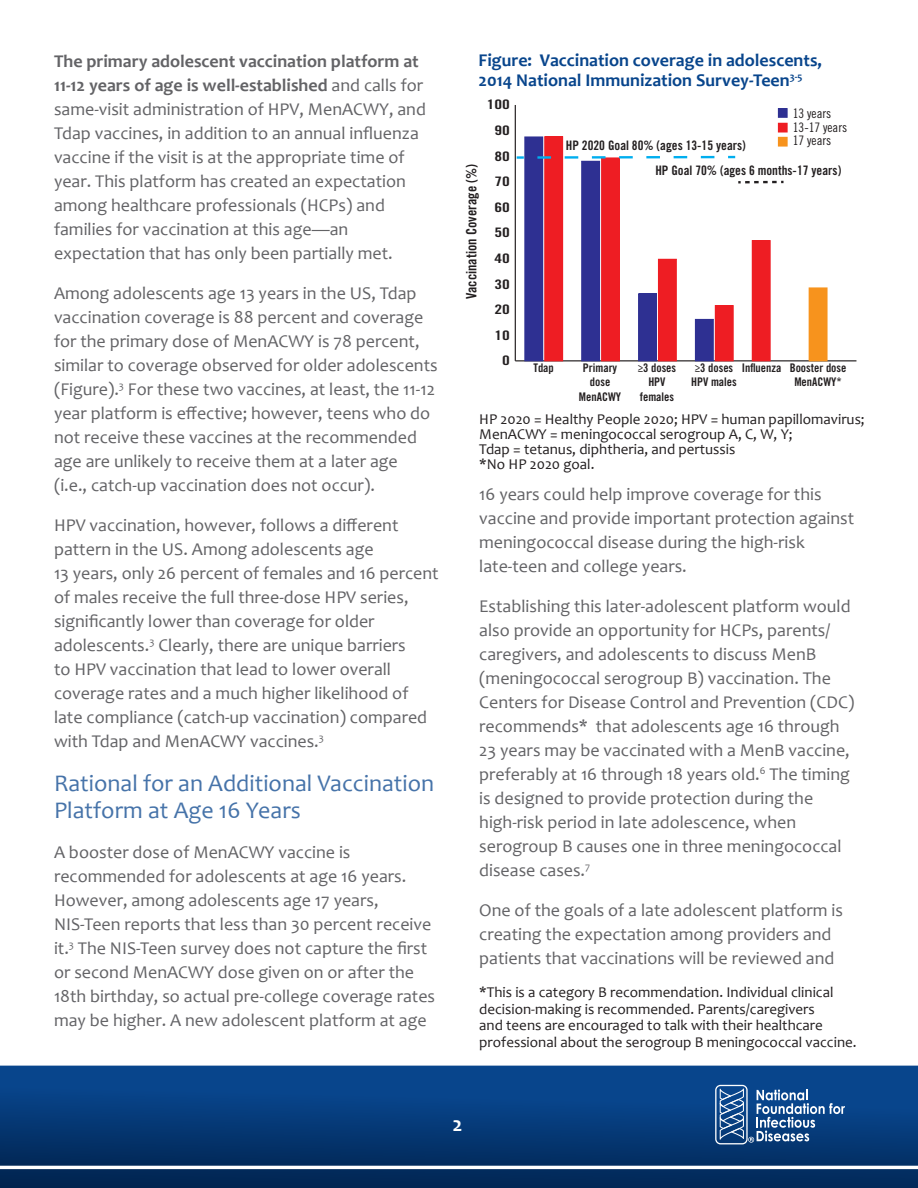
<style>
.page{position:relative;width:918px;height:1188px;background:#fff}
.page>*{position:absolute;margin:0;border:0;box-sizing:border-box;transform-origin:0 0}
.t1{font:24px/27px "Candara";color:#4673a9}
.t2{font:700 21px "Candara";color:#fff}
.t3{font:18px/24px "Candara";color:#636366}
.t4{font:700 18px/19.5px "Candara";color:#08458c}
.t5{font:15px/16.5px "Candara";color:#231f20}
.t6{font:14.25px "Trade Gothic LT Std Bd Cn 20";color:#231f20}
.t7{font:13.05px/24.9px "Trade Gothic LT Std Bd Cn 20";color:#231f20}
.t8{font:13.05px/13.6px "Trade Gothic LT Std Cn 18";color:#231f20}
.t9{font:13.05px "Trade Gothic LT Std Bd Cn 20";color:#231f20;scale:1.33 1}
.t10{font:11.85px/14.2px "Trade Gothic LT Std Bd Cn 20";color:#231f20;text-align:center}
.s1{font-weight:700}
</style>
<div class="page">
<svg style="left:0;top:1066px;width:918px;height:100px;background:#063c7b"></svg>
<svg style="left:0;top:1169px;width:918px;height:19px;background:#032a59"></svg>
<svg style="left:715px;top:1085px;width:130px;height:59px;background:#3c699d"></svg>
<hr style="left:515px;top:360px;width:341px;height:1px;background:#231f20">
<hr style="left:515px;top:105px;width:1px;height:256px;background:#231f20">
<div style="left:545px;top:137px;width:18px;height:224px;background:#ee1d23"></div>
<div style="left:544px;top:136px;width:19px;height:225px;border:1px solid #ee1d23"></div>
<div style="left:602px;top:158px;width:18px;height:203px;background:#ee1d23"></div>
<div style="left:601px;top:158px;width:19px;height:203px;border:1px solid #ee1d23"></div>
<div style="left:658px;top:259px;width:18px;height:102px;background:#ee1d23"></div>
<div style="left:658px;top:259px;width:19px;height:102px;border:1px solid #ee1d23"></div>
<div style="left:715px;top:306px;width:18px;height:55px;background:#ee1d23"></div>
<div style="left:715px;top:305px;width:19px;height:56px;border:1px solid #ee1d23"></div>
<div style="left:525px;top:137px;width:18px;height:224px;background:#2e3092"></div>
<div style="left:582px;top:161px;width:18px;height:200px;background:#2e3092"></div>
<div style="left:581px;top:161px;width:19px;height:200px;border:1px solid #2e3092"></div>
<div style="left:639px;top:294px;width:17px;height:67px;background:#2e3092"></div>
<div style="left:638px;top:294px;width:19px;height:67px;border:1px solid #2e3092"></div>
<div style="left:695px;top:319px;width:18px;height:42px;background:#2e3092"></div>
<div style="left:695px;top:319px;width:19px;height:42px;border:1px solid #2e3092"></div>
<div style="left:752px;top:241px;width:18px;height:120px;background:#ee1d23"></div>
<div style="left:809px;top:288px;width:18px;height:73px;background:#f7931d"></div>
<div style="left:778px;top:109px;width:9px;height:8px;background:#2e3092"></div>
<div style="left:778px;top:108px;width:10px;height:10px;border:1px solid #2e3092"></div>
<div style="left:778px;top:137px;width:9px;height:9px;background:#f7931d"></div>
<div style="left:778px;top:137px;width:10px;height:10px;border:1px solid #f7931d"></div>
<div style="left:778px;top:123px;width:9px;height:9px;background:#ee1d23"></div>
<div style="left:778px;top:123px;width:10px;height:10px;border:1px solid #ee1d23"></div>
<svg style="left:738px;top:181px;width:46px;height:2px"></svg>
<svg style="left:517px;top:156px;width:7px;height:3px"></svg>
<svg style="left:537px;top:156px;width:178px;height:3px"></svg>
<svg style="left:728px;top:156px;width:7px;height:2px"></svg>
<p class="t3" style="left:54px;top:49px;width:373px"><span class="s1">The primary adolescent vaccination platform at 11-12 years of age is well-established</span> and calls for same-visit administration of HPV, MenACWY, and Tdap vaccines, in addition to an annual influenza vaccine if the visit is at the appropriate time of year. This platform has created an expectation among healthcare professionals (HCPs) and families for vaccination at this age—an expectation that has only been partially met.</p>
<p class="t3" style="left:54px;top:281px;width:385px">Among adolescents age 13 years in the US, Tdap vaccination coverage is 88 percent and coverage for the primary dose of MenACWY is 78 percent, similar to coverage observed for older adolescents (Figure).<sup>3</sup> For these two vaccines, at least, the 11-12 year platform is effective; however, teens who do not receive these vaccines at the recommended age are unlikely to receive them at a later age<br>(i.e., catch-up vaccination does not occur).</p>
<p class="t3" style="left:54px;top:513px;width:386px">HPV vaccination, however, follows a different pattern in the US. Among adolescents age<br>13 years, only 26 percent of females and 16 percent of males receive the full three-dose HPV series, significantly lower than coverage for older adolescents.<sup>3</sup> Clearly, there are unique barriers<br>to HPV vaccination that lead to lower overall coverage rates and a much higher likelihood of late compliance (catch-up vaccination) compared with Tdap and MenACWY vaccines.<sup>3</sup></p>
<p class="t1" style="left:54px;top:769px;width:382px">Rational for an Additional Vaccination<br>Platform at Age 16 Years</p>
<p class="t3" style="left:54px;top:840px;width:383px">A booster dose of MenACWY vaccine is recommended for adolescents at age 16 years.<br>However, among adolescents age 17 years, NIS-Teen reports that less than 30 percent receive it.<sup>3</sup> The NIS-Teen survey does not capture the first or second MenACWY dose given on or after the 18th birthday, so actual pre-college coverage rates may be higher. A new adolescent platform at age</p>
<p class="t4" style="left:478px;top:50px;width:345px">Figure: Vaccination coverage in adolescents,<br>2014 National Immunization Survey-Teen<sup>3-5</sup></p>
<p class="t6" style="left:463px;top:299px;width:137px;rotate:-90deg">Vaccination Coverage (%)</p>
<p class="t9" style="left:487px;top:97px;width:19px">100</p>
<p class="t9" style="left:494px;top:122px;width:13px">90</p>
<p class="t9" style="left:494px;top:148px;width:13px">80</p>
<p class="t9" style="left:494px;top:174px;width:13px">70</p>
<p class="t9" style="left:494px;top:199px;width:13px">60</p>
<p class="t9" style="left:494px;top:225px;width:13px">50</p>
<p class="t9" style="left:494px;top:250px;width:13px">40</p>
<p class="t9" style="left:494px;top:276px;width:13px">30</p>
<p class="t9" style="left:494px;top:302px;width:13px">20</p>
<p class="t9" style="left:494px;top:327px;width:13px">10</p>
<p class="t9" style="left:502px;top:353px;width:7px">0</p>
<p class="t8" style="left:793px;top:106px;width:56px">13 years<br>13-17 years<br>17 years</p>
<p class="t7" style="left:655px;top:133px;width:187px;text-indent:-90px">HP 2020 Goal 80% (ages 13-15 years)<br>HP Goal 70% (ages 6 months-17 years)</p>
<p class="t10" style="left:533px;top:361px;width:22px">Tdap</p>
<p class="t10" style="left:579px;top:361px;width:44px">Primary dose<br>MenACWY</p>
<p class="t10" style="left:638px;top:361px;width:40px">≥3 doses<br>HPV females</p>
<p class="t10" style="left:790px;top:361px;width:58px">Booster dose<br>MenACWY*</p>
<p class="t10" style="left:691px;top:361px;width:92px;text-align:left">≥3 doses Influenza<br>HPV males</p>
<p class="t5" style="left:479px;top:412px;width:387px;line-height:15px">HP 2020 = Healthy People 2020; HPV = human papillomavirus;<br>MenACWY = meningococcal serogroup A, C, W, Y;<br>Tdap = tetanus, diphtheria, and pertussis</p>
<p class="t5" style="left:479px;top:456px;width:117px">*No HP 2020 goal.</p>
<p class="t3" style="left:479px;top:482px;width:377px">16 years could help improve coverage for this vaccine and provide important protection against meningococcal disease during the high-risk late-teen and college years.</p>
<p class="t3" style="left:479px;top:594px;width:377px">Establishing this later-adolescent platform would also provide an opportunity for HCPs, parents/ caregivers, and adolescents to discuss MenB (meningococcal serogroup B) vaccination. The Centers for Disease Control and Prevention (CDC) recommends* that adolescents age 16 through 23 years may be vaccinated with a MenB vaccine, preferably at 16 through 18 years old.<sup>6</sup> The timing is designed to provide protection during the high-risk period in late adolescence, when serogroup B causes one in three meningococcal disease cases.<sup>7</sup></p>
<p class="t3" style="left:479px;top:898px;width:365px">One of the goals of a late adolescent platform is creating the expectation among providers and patients that vaccinations will be reviewed and</p>
<p class="t5" style="left:479px;top:984px;width:379px">*This is a category B recommendation. Individual clinical decision-making is recommended. Parents/caregivers<br>and teens are encouraged to talk with their healthcare professional about the serogroup B meningococcal vaccine.</p>
<p class="t2" style="left:453px;top:1111px;width:12px">2</p>
</div>
